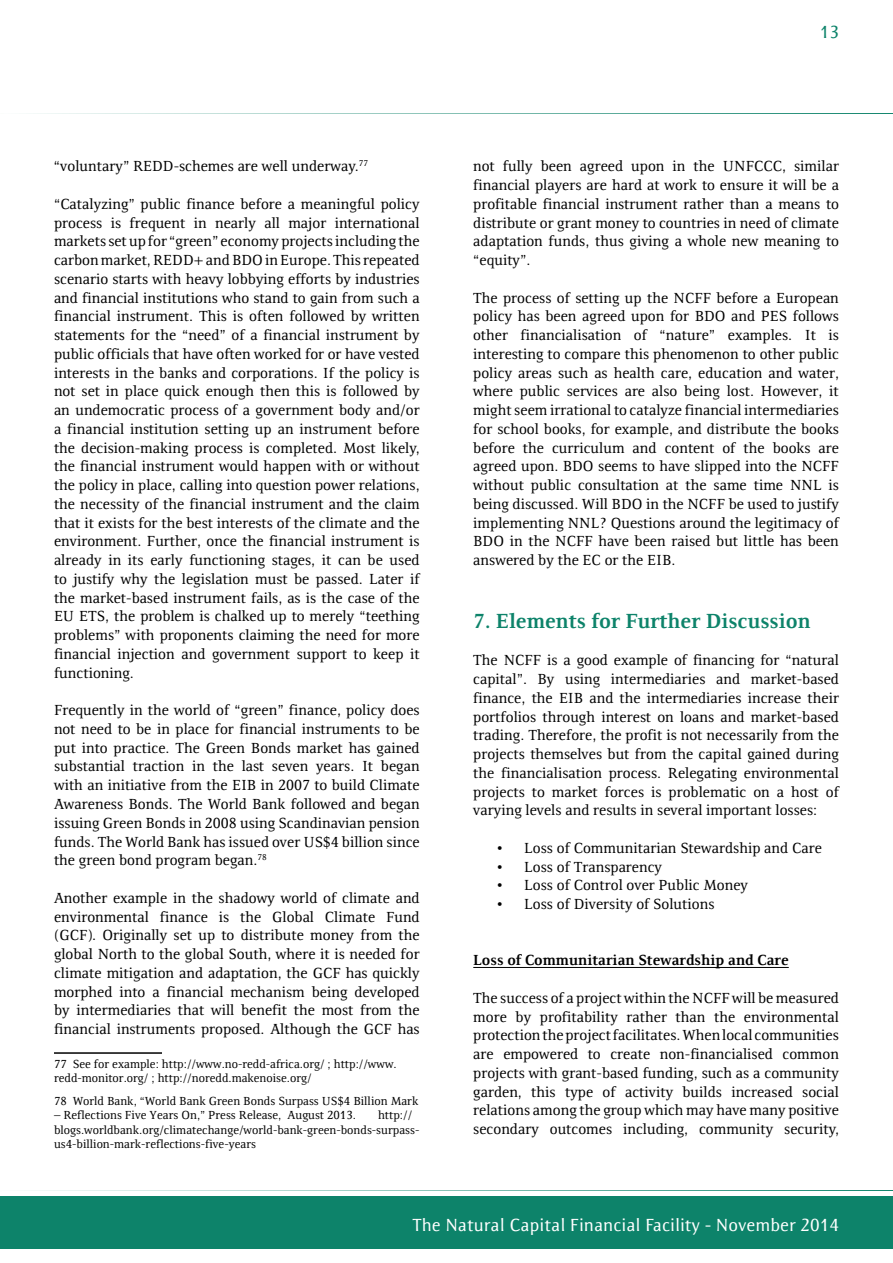
<style>
.page{position:relative;width:893px;height:1263px;background:#fff}
.page>*{position:absolute;margin:0;border:0;box-sizing:border-box;transform-origin:0 0}
.t1{font:700 21px "Resavska BG";color:#0d836a}
.t2{font:18px "Resavska BG Sans";color:#fff}
.t3{font:18px "Resavska BG Sans";color:#0d836a}
.t4{font:15px/18.8px "Resavska BG";color:#000;text-align:justify}
.t5{font:700 15px "Resavska BG";color:#000}
.t6{font:12px/14.4px "Resavska BG";color:#000}
</style>
<div class="page">
<div style="left:0;top:1196px;width:893px;height:53px;background:#0d836a"></div>
<hr style="left:0;top:113px;width:893px;height:1px;background:#0d836a">
<hr style="left:0;top:1190px;width:893px;height:1px;background:#0d836a">
<hr style="left:473px;top:967px;width:316px;height:1px;background:#000">
<hr style="left:54px;top:1052px;width:108px;height:2px;background:#000">
<p class="t4" style="left:54px;top:157px;width:316px">“voluntary” REDD-schemes are well underway.<sup>77</sup></p>
<p class="t4" style="left:54px;top:194px;width:367px">“Catalyzing” public finance before a meaningful policy process is frequent in nearly all major international markets set up for “green” economy projects including the carbon market, REDD+ and BDO in Europe. This repeated scenario starts with heavy lobbying efforts by industries and financial institutions who stand to gain from such a financial instrument. This is often followed by written statements for the “need” of a financial instrument by public officials that have often worked for or have vested interests in the banks and corporations. If the policy is not set in place quick enough then this is followed by an undemocratic process of a government body and/or a financial institution setting up an instrument before the decision-making process is completed. Most likely, the financial instrument would happen with or without the policy in place, calling into question power relations, the necessity of the financial instrument and the claim that it exists for the best interests of the climate and the environment. Further, once the financial instrument is already in its early functioning stages, it can be used to justify why the legislation must be passed. Later if the market-based instrument fails, as is the case of the EU ETS, the problem is chalked up to merely “teething problems” with proponents claiming the need for more financial injection and government support to keep it functioning.</p>
<p class="t4" style="left:54px;top:701px;width:367px">Frequently in the world of “green” finance, policy does not need to be in place for financial instruments to be put into practice. The Green Bonds market has gained substantial traction in the last seven years. It began with an initiative from the EIB in 2007 to build Climate Awareness Bonds. The World Bank followed and began issuing Green Bonds in 2008 using Scandinavian pension funds. The World Bank has issued over US$4 billion since the green bond program began.<sup>78</sup></p>
<p class="t4" style="left:54px;top:888px;width:367px">Another example in the shadowy world of climate and environmental finance is the Global Climate Fund (GCF). Originally set up to distribute money from the global North to the global South, where it is needed for climate mitigation and adaptation, the GCF has quickly morphed into a financial mechanism being developed by intermediaries that will benefit the most from the financial instruments proposed. Although the GCF has</p>
<p class="t6" style="left:54px;top:1057px;width:344px">77 See for example: http://www.no-redd-africa.org/ ; http://www. redd-monitor.org/ ; http://noredd.makenoise.org/</p>
<p class="t6" style="left:54px;top:1094px;width:366px">78 World Bank, “World Bank Green Bonds Surpass US$4 Billion Mark</p>
<p class="t6" style="left:54px;top:1108px;width:303px">– Reflections Five Years On,” Press Release, August 2013.</p>
<p class="t6" style="left:54px;top:1108px;width:367px;text-indent:324px">http:// blogs.worldbank.org/climatechange/world-bank-green-bonds-surpass&shy;us4-billion-mark-reflections-five-years</p>
<p class="t3" style="left:820px;top:22px;width:21px">13</p>
<p class="t4" style="left:473px;top:157px;width:367px">not fully been agreed upon in the UNFCCC, similar financial players are hard at work to ensure it will be a profitable financial instrument rather than a means to distribute or grant money to countries in need of climate adaptation funds, thus giving a whole new meaning to “equity”.</p>
<p class="t4" style="left:473px;top:288px;width:367px">The process of setting up the NCFF before a European policy has been agreed upon for BDO and PES follows other financialisation of “nature” examples. It is interesting to compare this phenomenon to other public policy areas such as health care, education and water, where public services are also being lost. However, it might seem irrational to catalyze financial intermediaries for school books, for example, and distribute the books before the curriculum and content of the books are agreed upon. BDO seems to have slipped into the NCFF without public consultation at the same time NNL is being discussed. Will BDO in the NCFF be used to justify implementing NNL? Questions around the legitimacy of BDO in the NCFF have been raised but little has been answered by the EC or the EIB.</p>
<h1 class="t1" style="left:473px;top:609px;width:339px">7. Elements for Further Discussion</h1>
<p class="t4" style="left:473px;top:651px;width:367px">The NCFF is a good example of financing for “natural capital”. By using intermediaries and market-based finance, the EIB and the intermediaries increase their portfolios through interest on loans and market-based trading. Therefore, the profit is not necessarily from the projects themselves but from the capital gained during the financialisation process. Relegating environmental projects to market forces is problematic on a host of varying levels and results in several important losses:</p>
<p class="t4" style="left:497px;top:838px;width:326px">• Loss of Communitarian Stewardship and Care</p>
<p class="t4" style="left:497px;top:857px;width:166px">• Loss of Transparency</p>
<p class="t4" style="left:497px;top:876px;width:252px">• Loss of Control over Public Money</p>
<p class="t4" style="left:497px;top:895px;width:219px">• Loss of Diversity of Solutions</p>
<p class="t5" style="left:473px;top:952px;width:317px">Loss of Communitarian Stewardship and Care</p>
<p class="t4" style="left:473px;top:988px;width:367px">The success of a project within the NCFF will be measured more by profitability rather than the environmental protection the project facilitates. When local communities are empowered to create non-financialised common projects with grant-based funding, such as a community garden, this type of activity builds increased social relations among the group which may have many positive secondary outcomes including, community security,</p>
<p class="t2" style="left:412px;top:1215px;width:428px">The Natural Capital Financial Facility - November 2014</p>
</div>
